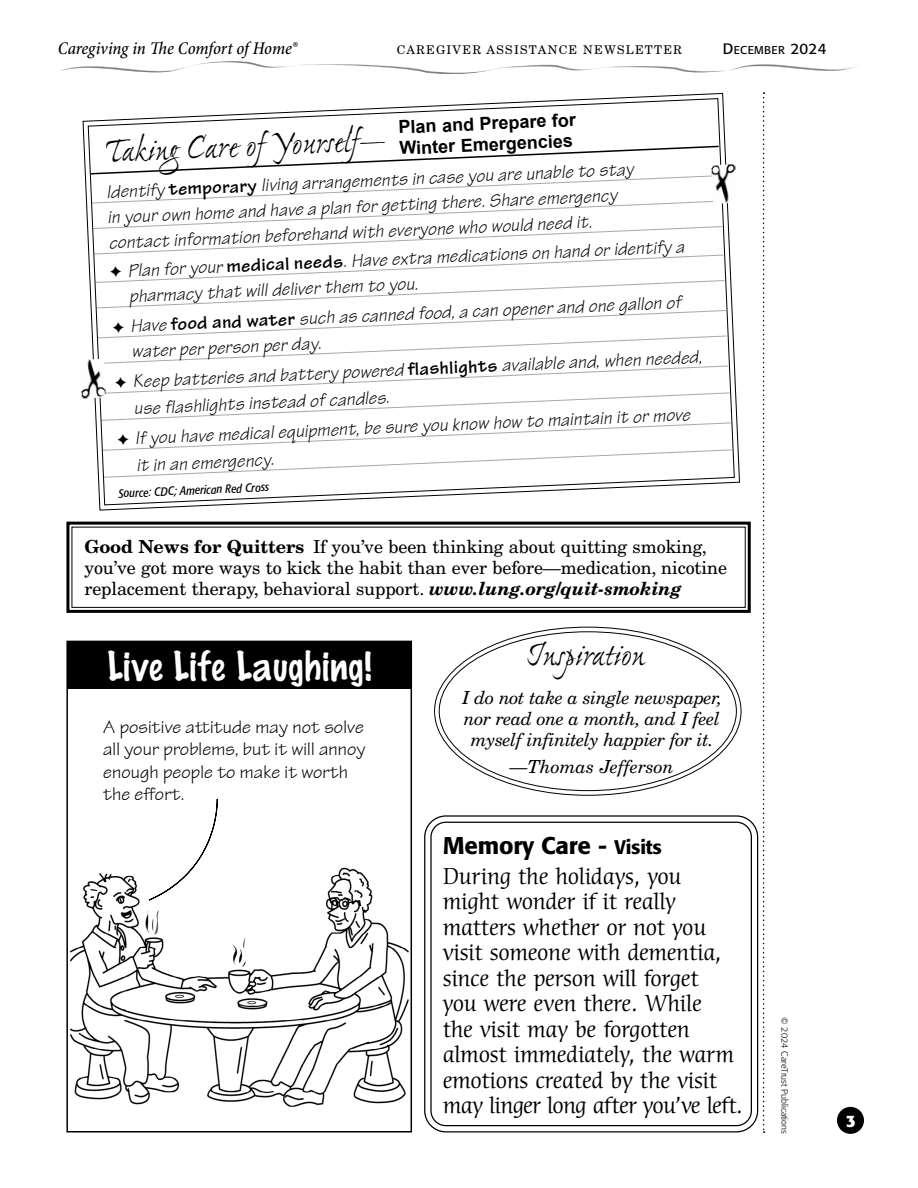
<style>
.page{position:relative;width:918px;height:1188px;background:#fff}
.page>*{position:absolute;margin:0;border:0;box-sizing:border-box;transform-origin:0 0}
.t1{font:36px "Ex Ponto Pro";letter-spacing:-.01em;color:#000}
.t2{font:100 36px "Marker Felt";letter-spacing:.02em;color:#fff}
.t3{font:24px "Formata OTF Md";letter-spacing:-.01em;color:#000}
.t4{font:22.5px/25.5px "Cerigo Std";letter-spacing:-.015em;color:#000}
.t5{font:italic 19.5px/28.2px "Tekton";color:#000}
.t6{font:19.5px/22.5px "Tekton";letter-spacing:.01em;color:#000}
.t7{font:18px/21px "New Century Schlbk LT Std";letter-spacing:-.005em;color:#000}
.t8{font:italic 18px/21px "New Century Schlbk LT Std";letter-spacing:-.02em;color:#000;text-align:center}
.t9{font:700 18px/21px "Arial";color:#000}
.t10{font:italic 500 condensed 18px "Minion Pro";letter-spacing:-.005em;color:#000}
.t11{font:italic 18px "New Century Schlbk LT Std";color:#000}
.t12{font:700 16.5px "Formata OTF";color:#fff}
.t13{font:12px "New Century Schlbk LT Std";letter-spacing:.1em;color:#000}
.t14{font:italic 12px "Formata OTF Cn";color:#000}
.t15{font:11.25px "Formata OTF";letter-spacing:.035em;color:#000}
.t16{font:9px "Formata OTF Lt";color:#000}
.s1{font-size:15px}
.s2{font-weight:700;font-style:normal}
.s3{font-weight:700}
.s4{font-weight:700;font-style:italic}
.s5{font-size:19.5px}
</style>
<div class="page">
<img style="left:71px;top:798px;width:338px;height:309px">
<div style="left:66px;top:641px;width:346px;height:491px;border:2px solid #000"></div>
<svg style="left:149px;top:799px;width:69px;height:101px"></svg>
<div style="left:67px;top:641px;width:345px;height:48px;background:#000"></div>
<svg style="left:763px;top:92px;width:2px;height:1041px"></svg>
<div style="left:837px;top:1107px;width:27px;height:27px;background:#000;border-radius:50%"></div>
<img style="left:741px;top:64px;width:116px;height:7px">
<svg style="left:60px;top:61px;width:681px;height:450px"></svg>
<svg style="left:87px;top:98px;width:648px;height:408px"></svg>
<img style="left:733px;top:164px;width:4px;height:40px">
<img style="left:80px;top:359px;width:8px;height:40px">
<div style="left:424px;top:815px;width:334px;height:317px;border:1px solid #000;border-radius:21px"></div>
<div style="left:430px;top:822px;width:322px;height:304px;border:1px solid #000;border-radius:15px"></div>
<svg style="left:66px;top:521px;width:685px;height:92px"></svg>
<div style="left:71px;top:527px;width:675px;height:81px;border:1px solid #000"></div>
<svg style="left:88px;top:145px;width:645px;height:333px"></svg>
<p class="t10" style="left:58px;top:37px;width:241px">Caregiving in The Comfort of Home®</p>
<p class="t13" style="left:397px;top:42px;width:287px">CAREGIVER ASSISTANCE NEWSLETTER</p>
<p class="t15" style="left:723px;top:43px;width:105px"><span class="s1">D</span>ECEMBER <span class="s1">2024</span></p>
<p class="t9" style="left:398px;top:116px;width:179px;rotate:-2deg">Plan and Prepare for<br>Winter Emergencies</p>
<h1 class="t1" style="left:104px;top:128px;width:282px;rotate:-2deg">Taking Care of Yourself—</h1>
<p class="t5" style="left:106px;top:177px;width:529px;line-height:25.8px;rotate:-2deg">Identify <span class="s2">temporary</span> living arrangements in case you are unable to stay in your own home and have a plan for getting there. Share emergency contact information beforehand with everyone who would need it.</p>
<p class="t5" style="left:127px;top:254px;width:572px;rotate:-2deg">Plan for your <span class="s2">medical needs</span>. Have extra medications on hand or identify a pharmacy that will deliver them to you.<br>Have <span class="s2">food and water</span> such as canned food, a can opener and one gallon of water per person per day.<br>Keep batteries and battery powered <span class="s2">flashlights</span> available and, when needed, use flashlights instead of candles.<br>If you have medical equipment, be sure you know how to maintain it or move it in an emergency.</p>
<p class="t14" style="left:118px;top:486px;width:153px;rotate:-2deg">Source: CDC; American Red Cross</p>
<p class="t7" style="left:84px;top:536px;width:644px"><span class="s3">Good News for Quitters</span> If you’ve been thinking about quitting smoking, you’ve got more ways to kick the habit than ever before—medication, nicotine replacement therapy, behavioral support. <span class="s4">www.lung.org/quit-smoking</span></p>
<h1 class="t2" style="left:107px;top:650px;width:266px">Live Life Laughing!</h1>
<p class="t6" style="left:103px;top:716px;width:264px">A positive attitude may not solve all your problems, but it will annoy enough people to make it worth the effort.</p>
<h1 class="t1" style="left:525px;top:632px;width:121px">Inspiration</h1>
<p class="t8" style="left:462px;top:687px;width:261px">I do not take a single newspaper, nor read one a month, and I feel myself infinitely happier for it.</p>
<p class="t11" style="left:510px;top:756px;width:165px">—Thomas Jefferson</p>
<p class="t3" style="left:443px;top:831px;width:221px">Memory Care - <span class="s5">Visits</span></p>
<p class="t4" style="left:443px;top:864px;width:301px">During the holidays, you might wonder if it really matters whether or not you visit someone with dementia, since the person will forget<br>you were even there. While<br>the visit may be forgotten almost immediately, the warm emotions created by the visit may linger long after you’ve left.</p>
<p class="t16" style="left:790px;top:1017px;width:118px;rotate:90deg">© 2024 CareTrust Publications</p>
<p class="t12" style="left:846px;top:1111px;width:11px">3</p>
</div>
